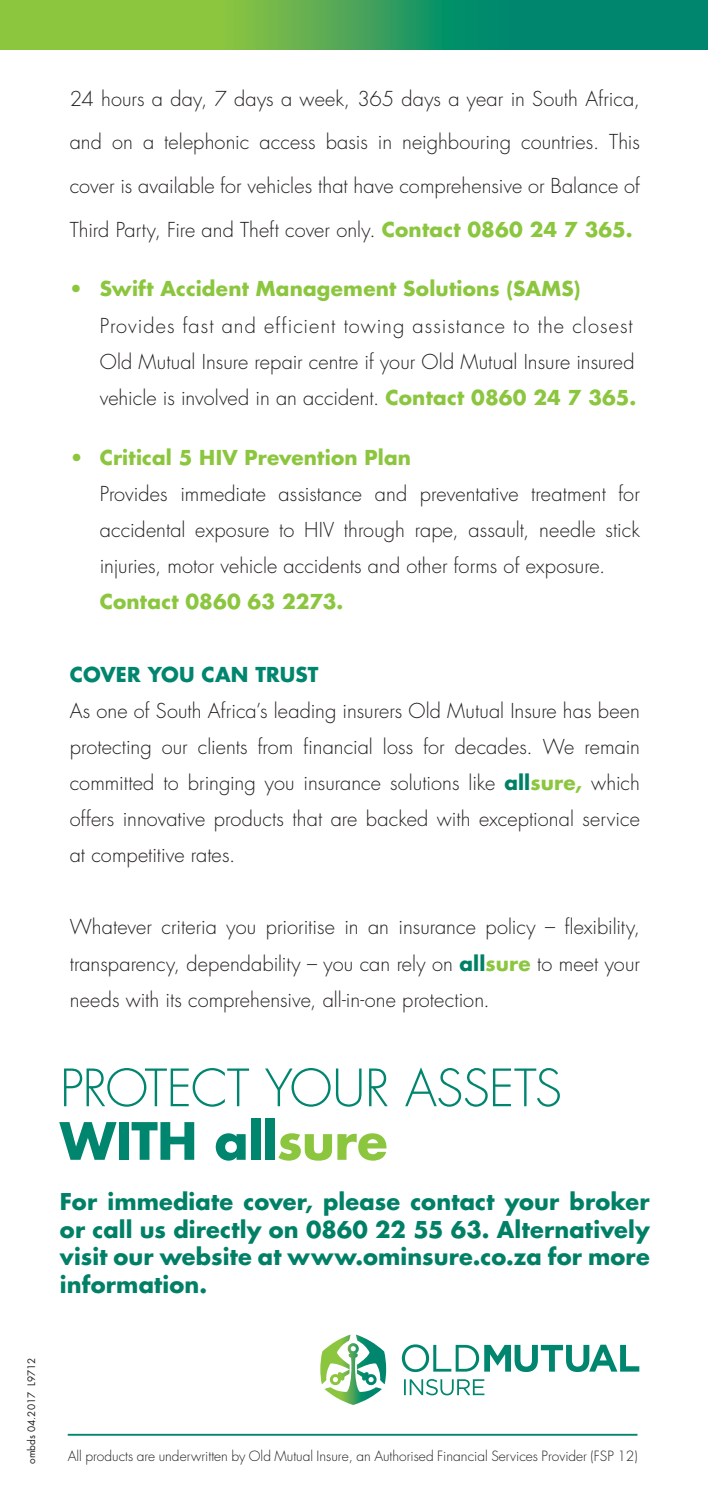
<style>
.page{position:relative;width:708px;height:1489px;background:#fff}
.page>*{position:absolute;margin:0;border:0;box-sizing:border-box;transform-origin:0 0}
.t1{font:300 50px/53.5px "Futura Std";letter-spacing:-.02em;color:#00856f}
.t2{font:700 22.5px/27.5px "Futura Std";letter-spacing:.01em;color:#008066;text-align:justify}
.t3{font:300 20px/36px "Futura Std";letter-spacing:.005em;color:#231f20;text-align:justify}
.t4{font:700 20px "Futura Std";letter-spacing:.01em;color:#8bc63e}
.t5{font:700 20px "Futura Std";letter-spacing:.005em;color:#00856f}
.t6{font:300 13.75px "Futura Std";color:#231f20}
.t7{font:10px "Futura Std";color:#231f20}
.s1{font-weight:700;color:#8bc63e}
.s2{color:#8bc63e}
.s3{font-weight:700;color:#008066}
.s4{font-weight:700}
</style>
<div class="page">
<svg style="left:1px;top:0;width:707px;height:49px;background:#45a557"></svg>
<hr style="left:68px;top:1433px;width:569px;height:2px;background:#00856f">
<svg style="left:320px;top:1334px;width:66px;height:70px"></svg>
<svg style="left:404px;top:1379px;width:80px;height:16px"></svg>
<svg style="left:402px;top:1344px;width:237px;height:27px"></svg>
<p class="t3" style="left:70px;top:77px;width:572px;line-height:43.5px">24 hours a day, 7 days a week, 365 days a year in South Africa, and on a telephonic access basis in neighbouring countries. This cover is available for vehicles that have comprehensive or Balance of Third Party, Fire and Theft cover only. <span class="s1">Contact 0860 24 7 365.</span></p>
<p class="t3" style="left:100px;top:272px;width:538px;text-align:left;text-indent:-30px"><span class="s2">•</span> <span class="s1">Swift Accident Management Solutions (SAMS)<br></span>Provides fast and efficient towing assistance to the closest Old Mutual Insure repair centre if your Old Mutual Insure insured vehicle is involved in an accident. <span class="s1">Contact 0860 24 7 365.</span></p>
<p class="t4" style="left:70px;top:444px;width:343px">• Critical 5 HIV Prevention Plan</p>
<p class="t3" style="left:100px;top:476px;width:542px">Provides immediate assistance and preventative treatment for accidental exposure to HIV through rape, assault, needle stick injuries, motor vehicle accidents and other forms of exposure.</p>
<p class="t4" style="left:100px;top:588px;width:245px">Contact 0860 63 2273.</p>
<p class="t5" style="left:70px;top:660px;width:250px">COVER YOU CAN TRUST</p>
<p class="t3" style="left:70px;top:693px;width:572px">As one of South Africa’s leading insurers Old Mutual Insure has been protecting our clients from financial loss for decades. We remain committed to bringing you insurance solutions like <span class="s3">all</span><span class="s1">sure,</span> which offers innovative products that are backed with exceptional service at competitive rates.</p>
<p class="t3" style="left:70px;top:909px;width:572px">Whatever criteria you prioritise in an insurance policy – flexibility, transparency, dependability – you can rely on <span class="s3">all</span><span class="s1">sure</span> to meet your needs with its comprehensive, all-in-one protection.</p>
<h1 class="t1" style="left:60px;top:1062px;width:503px">PROTECT YOUR ASSETS<br><span class="s4">WITH all</span><span class="s1">sure</span></h1>
<p class="t2" style="left:60px;top:1187px;width:591px">For immediate cover, please contact your broker or call us directly on 0860 22 55 63. Alternatively visit our website at www.ominsure.co.za for more information.</p>
<p class="t7" style="left:25px;top:1463px;width:108px;rotate:-90deg">ombds 04.2017 L9712</p>
<p class="t6" style="left:68px;top:1447px;width:571px">All products are underwritten by Old Mutual Insure, an Authorised Financial Services Provider (FSP 12)</p>
</div>
